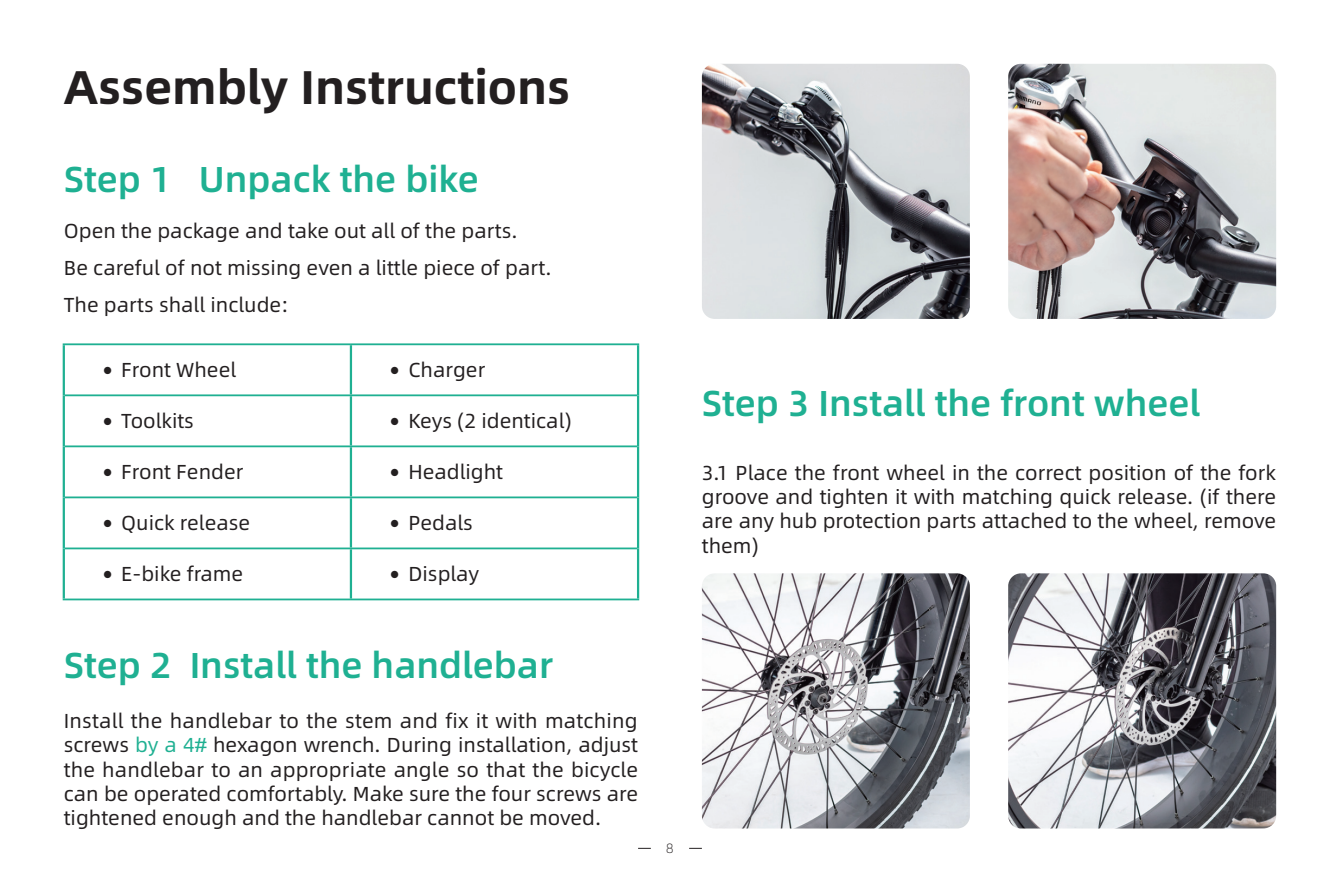
<style>
.page{position:relative;width:1340px;height:893px;background:#fff}
.page>*{position:absolute;margin:0;border:0;box-sizing:border-box;transform-origin:0 0}
.t1{font:700 47.25px "Alibaba Sans";color:#231f20}
.t2{font:500 36px "Alibaba Sans";color:#1fb092}
.t3{font:20.25px/24.3px "Alibaba Sans";color:#231f20;text-align:justify}
.t4{font:300 13.5px "Alibaba Sans";color:#231f20}
.s1{font-family:"Consolas";font-weight:700}
.s2{color:#1fb092}
</style>
<div class="page">
<svg style="left:638px;top:848px;width:13px;height:1px"></svg>
<svg style="left:689px;top:848px;width:13px;height:1px"></svg>
<img style="left:702px;top:64px;width:267px;height:255px">
<img style="left:702px;top:573px;width:267px;height:255px">
<img style="left:1008px;top:64px;width:268px;height:255px">
<img style="left:1008px;top:573px;width:268px;height:255px">
<hr style="left:63px;top:345px;width:2px;height:50px;background:#1fb092">
<hr style="left:350px;top:345px;width:2px;height:49px;background:#1fb092">
<hr style="left:637px;top:345px;width:2px;height:50px;background:#1fb092">
<hr style="left:63px;top:395px;width:2px;height:51px;background:#1fb092">
<hr style="left:350px;top:396px;width:2px;height:49px;background:#1fb092">
<hr style="left:637px;top:395px;width:2px;height:51px;background:#1fb092">
<hr style="left:63px;top:446px;width:2px;height:51px;background:#1fb092">
<hr style="left:350px;top:447px;width:2px;height:49px;background:#1fb092">
<hr style="left:637px;top:446px;width:2px;height:51px;background:#1fb092">
<hr style="left:63px;top:497px;width:2px;height:51px;background:#1fb092">
<hr style="left:350px;top:498px;width:2px;height:49px;background:#1fb092">
<hr style="left:637px;top:497px;width:2px;height:51px;background:#1fb092">
<hr style="left:63px;top:548px;width:2px;height:51px;background:#1fb092">
<hr style="left:350px;top:549px;width:2px;height:50px;background:#1fb092">
<hr style="left:637px;top:548px;width:2px;height:51px;background:#1fb092">
<hr style="left:63px;top:343px;width:288px;height:2px;background:#1fb092">
<hr style="left:65px;top:394px;width:286px;height:2px;background:#1fb092">
<hr style="left:351px;top:343px;width:288px;height:2px;background:#1fb092">
<hr style="left:351px;top:394px;width:286px;height:2px;background:#1fb092">
<hr style="left:65px;top:445px;width:286px;height:2px;background:#1fb092">
<hr style="left:351px;top:445px;width:286px;height:2px;background:#1fb092">
<hr style="left:65px;top:496px;width:286px;height:2px;background:#1fb092">
<hr style="left:351px;top:496px;width:286px;height:2px;background:#1fb092">
<hr style="left:65px;top:547px;width:286px;height:2px;background:#1fb092">
<hr style="left:351px;top:547px;width:286px;height:2px;background:#1fb092">
<hr style="left:63px;top:599px;width:288px;height:1px;background:#1fb092">
<hr style="left:351px;top:599px;width:288px;height:1px;background:#1fb092">
<h1 class="t1" style="left:64px;top:50px;width:508px">Assembly Instructions</h1>
<h2 class="t2" style="left:64px;top:152px;width:416px">Step 1 Unpack the bike</h2>
<p class="t3" style="left:64px;top:211px;width:489px;line-height:37.1px;text-align:left">Open the package and take out all of the parts.<br>Be careful of not missing even a little piece of part.<br>The parts shall include:</p>
<p class="t3" style="left:102px;top:356px;width:136px"><span class="s1">•</span> Front Wheel</p>
<p class="t3" style="left:389px;top:356px;width:98px"><span class="s1">•</span> Charger</p>
<p class="t3" style="left:102px;top:407px;width:93px"><span class="s1">•</span> Toolkits</p>
<p class="t3" style="left:389px;top:407px;width:184px"><span class="s1">•</span> Keys (2 identical)</p>
<p class="t3" style="left:102px;top:458px;width:143px"><span class="s1">•</span> Front Fender</p>
<p class="t3" style="left:389px;top:458px;width:115px"><span class="s1">•</span> Headlight</p>
<p class="t3" style="left:102px;top:509px;width:150px"><span class="s1">•</span> Quick release</p>
<p class="t3" style="left:389px;top:509px;width:85px"><span class="s1">•</span> Pedals</p>
<p class="t3" style="left:102px;top:561px;width:143px"><span class="s1">•</span> E-bike frame</p>
<p class="t3" style="left:389px;top:561px;width:91px"><span class="s1">•</span> Display</p>
<h2 class="t2" style="left:64px;top:637px;width:491px">Step 2 Install the handlebar</h2>
<p class="t3" style="left:64px;top:708px;width:576px">Install the handlebar to the stem and fix it with matching screws <span class="s2">by a 4#</span> hexagon wrench. During installation, adjust the handlebar to an appropriate angle so that the bicycle can be operated comfortably. Make sure the four screws are tightened enough and the handlebar cannot be moved.</p>
<h2 class="t2" style="left:702px;top:376px;width:500px">Step 3 Install the front wheel</h2>
<p class="t3" style="left:702px;top:459px;width:576px">3.1 Place the front wheel in the correct position of the fork groove and tighten it with matching quick release. (if there are any hub protection parts attached to the wheel, remove them)</p>
<p class="t4" style="left:666px;top:838px;width:9px">8</p>
</div>
